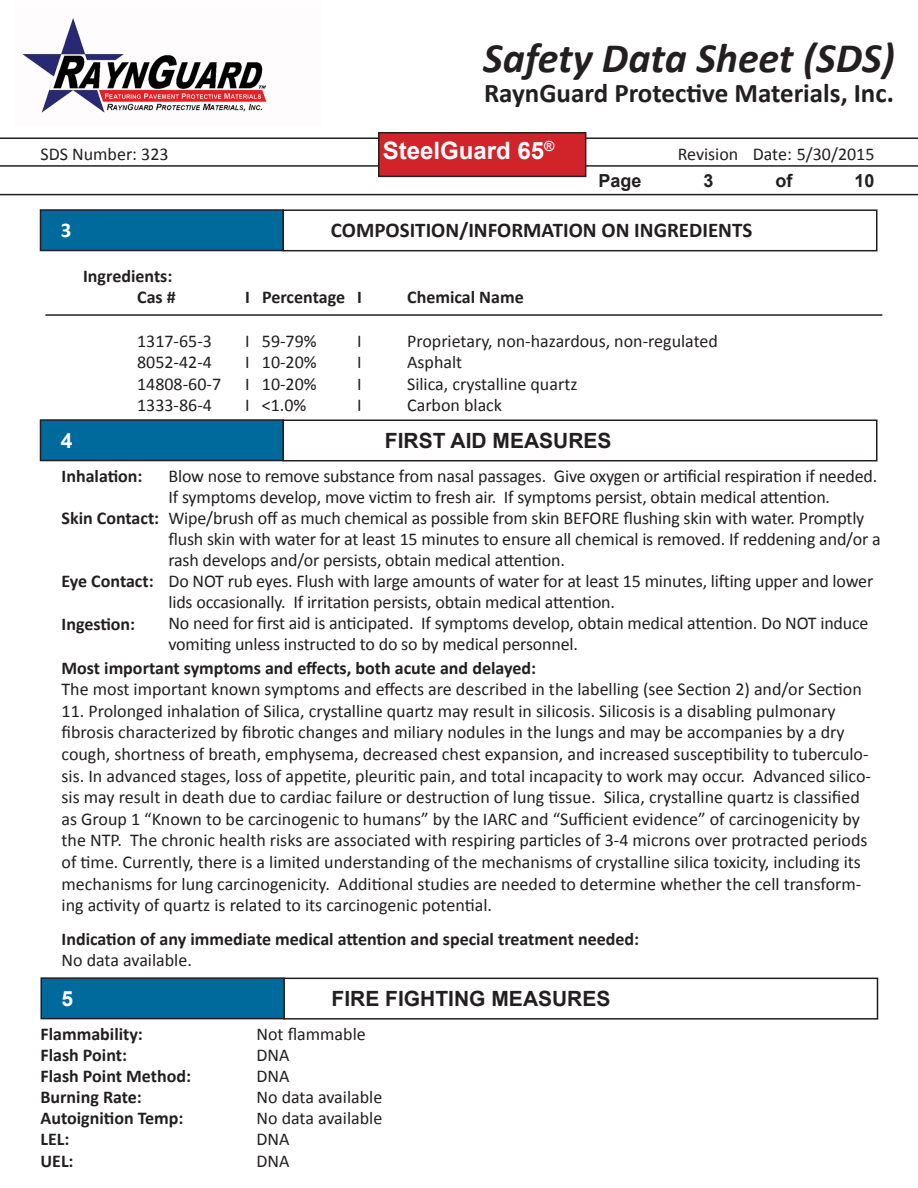
<style>
.page{position:relative;width:918px;height:1188px;background:#fff}
.page>*{position:absolute;margin:0;border:0;box-sizing:border-box;transform-origin:0 0}
.t1{font:italic 700 42px "Calibri";color:#231f20}
.t2{font:700 27px "Calibri";color:#231f20}
.t3{font:700 24px "Arial";color:#fff}
.t4{font:700 21px "Calibri";color:#231f20}
.t5{font:700 21px "Arial";color:#231f20}
.t6{font:700 21px "Arial";color:#fff}
.t7{font:700 21px "Calibri";color:#fff}
.t8{font:18px/21.6px "Calibri";color:#231f20}
.t9{font:700 18px "Calibri";color:#231f20}
.t10{font:700 18px "Arial";color:#231f20}
</style>
<div class="page">
<img style="left:22px;top:18px;width:245px;height:95px">
<hr style="left:0;top:137px;width:918px;height:2px;background:#231f20">
<div style="left:40px;top:210px;width:243px;height:40px;background:#006a9d"></div>
<div style="left:40px;top:209px;width:244px;height:42px;border:2px solid #231f20"></div>
<div style="left:283px;top:209px;width:595px;height:42px;border:2px solid #231f20"></div>
<hr style="left:0;top:165px;width:918px;height:2px;background:#231f20">
<hr style="left:0;top:194px;width:918px;height:1px;background:#231f20">
<div style="left:379px;top:133px;width:207px;height:43px;background:#d1232a"></div>
<div style="left:378px;top:132px;width:208px;height:45px;border:2px solid #231f20"></div>
<hr style="left:45px;top:314px;width:837px;height:2px;background:#231f20">
<div style="left:40px;top:420px;width:243px;height:41px;background:#006a9d"></div>
<div style="left:40px;top:419px;width:244px;height:42px;border:2px solid #231f20"></div>
<div style="left:283px;top:419px;width:595px;height:42px;border:2px solid #231f20"></div>
<div style="left:283px;top:978px;width:595px;height:42px;border:2px solid #231f20"></div>
<div style="left:41px;top:978px;width:243px;height:41px;background:#006a9d"></div>
<div style="left:40px;top:977px;width:245px;height:42px;border:2px solid #231f20"></div>
<h1 class="t1" style="left:483px;top:31px;width:413px">Safety Data Sheet (SDS)</h1>
<h2 class="t2" style="left:484px;top:76px;width:411px">RaynGuard Protective Materials, Inc.</h2>
<h3 class="t3" style="left:383px;top:135px;width:173px">SteelGuard 65<sup>®</sup></h3>
<p class="t8" style="left:40px;top:143px;width:130px">SDS Number: 323</p>
<p class="t8" style="left:678px;top:143px;width:198px">Revision Date: 5/30/2015</p>
<p class="t10" style="left:599px;top:169px;width:45px">Page</p>
<p class="t10" style="left:704px;top:169px;width:12px">3</p>
<p class="t10" style="left:776px;top:169px;width:18px">of</p>
<p class="t10" style="left:854px;top:169px;width:22px">10</p>
<p class="t7" style="left:61px;top:216px;width:12px">3</p>
<p class="t4" style="left:331px;top:216px;width:423px">COMPOSITION/INFORMATION ON INGREDIENTS</p>
<p class="t9" style="left:83px;top:264px;width:91px">Ingredients:</p>
<p class="t9" style="left:137px;top:286px;width:40px">Cas #</p>
<p class="t9" style="left:245px;top:286px;width:118px">I Percentage I</p>
<p class="t9" style="left:407px;top:286px;width:118px">Chemical Name</p>
<p class="t8" style="left:137px;top:330px;width:76px">1317-65-3</p>
<p class="t8" style="left:245px;top:330px;width:73px">I 59-79%</p>
<p class="t8" style="left:357px;top:330px;width:6px">I</p>
<p class="t8" style="left:407px;top:330px;width:312px">Proprietary, non-hazardous, non-regulated</p>
<p class="t8" style="left:137px;top:351px;width:76px">8052-42-4</p>
<p class="t8" style="left:245px;top:351px;width:73px">I 10-20%</p>
<p class="t8" style="left:357px;top:351px;width:6px">I</p>
<p class="t8" style="left:407px;top:351px;width:57px">Asphalt</p>
<p class="t8" style="left:137px;top:373px;width:86px">14808-60-7</p>
<p class="t8" style="left:245px;top:373px;width:73px">I 10-20%</p>
<p class="t8" style="left:357px;top:373px;width:6px">I</p>
<p class="t8" style="left:407px;top:373px;width:172px">Silica, crystalline quartz</p>
<p class="t8" style="left:137px;top:395px;width:76px">1333-86-4</p>
<p class="t8" style="left:245px;top:395px;width:63px">I &lt;1.0%</p>
<p class="t8" style="left:357px;top:395px;width:6px">I</p>
<p class="t8" style="left:407px;top:395px;width:96px">Carbon black</p>
<p class="t6" style="left:61px;top:427px;width:13px">4</p>
<p class="t5" style="left:385px;top:427px;width:228px">FIRST AID MEASURES</p>
<p class="t9" style="left:62px;top:465px;width:82px">Inhalation:</p>
<p class="t9" style="left:62px;top:507px;width:99px">Skin Contact:</p>
<p class="t8" style="left:168px;top:466px;width:710px;line-height:21px">Blow nose to remove substance from nasal passages. Give oxygen or artificial respiration if needed.<br>If symptoms develop, move victim to fresh air. If symptoms persist, obtain medical attention.</p>
<p class="t8" style="left:168px;top:508px;width:714px;line-height:21px">Wipe/brush off as much chemical as possible from skin BEFORE flushing skin with water. Promptly flush skin with water for at least 15 minutes to ensure all chemical is removed. If reddening and/or a rash develops and/or persists, obtain medical attention.</p>
<p class="t8" style="left:168px;top:571px;width:706px;line-height:21px">Do NOT rub eyes. Flush with large amounts of water for at least 15 minutes, lifting upper and lower lids occasionally. If irritation persists, obtain medical attention.</p>
<p class="t8" style="left:168px;top:613px;width:702px;line-height:21px">No need for first aid is anticipated. If symptoms develop, obtain medical attention. Do NOT induce vomiting unless instructed to do so by medical personnel.</p>
<p class="t9" style="left:62px;top:656px;width:476px">Most important symptoms and effects, both acute and delayed:</p>
<p class="t8" style="left:62px;top:678px;width:802px">The most important known symptoms and effects are described in the labelling (see Section 2) and/or Section</p>
<p class="t8" style="left:62px;top:700px;width:811px">11. Prolonged inhalation of Silica, crystalline quartz may result in silicosis. Silicosis is a disabling pulmonary fibrosis characterized by fibrotic changes and miliary nodules in the lungs and may be accompanies by a dry cough, shortness of breath, emphysema, decreased chest expansion, and increased susceptibility to tuberculo&shy;sis. In advanced stages, loss of appetite, pleuritic pain, and total incapacity to work may occur. Advanced silico&shy;sis may result in death due to cardiac failure or destruction of lung tissue. Silica, crystalline quartz is classified as Group 1 “Known to be carcinogenic to humans” by the IARC and “Sufficient evidence” of carcinogenicity by the NTP. The chronic health risks are associated with respiring particles of 3-4 microns over protracted periods of time. Currently, there is a limited understanding of the mechanisms of crystalline silica toxicity, including its mechanisms for lung carcinogenicity. Additional studies are needed to determine whether the cell transform&shy;ing activity of quartz is related to its carcinogenic potential.</p>
<p class="t9" style="left:62px;top:927px;width:579px">Indication of any immediate medical attention and special treatment needed:</p>
<p class="t8" style="left:62px;top:950px;width:132px">No data available.</p>
<p class="t6" style="left:62px;top:985px;width:13px">5</p>
<p class="t5" style="left:332px;top:985px;width:280px">FIRE FIGHTING MEASURES</p>
<p class="t9" style="left:40px;top:1023px;width:104px">Flammability:</p>
<p class="t8" style="left:256px;top:1024px;width:111px">Not flammable</p>
<p class="t9" style="left:40px;top:1044px;width:88px">Flash Point:</p>
<p class="t8" style="left:256px;top:1045px;width:35px">DNA</p>
<p class="t9" style="left:40px;top:1065px;width:152px">Flash Point Method:</p>
<p class="t8" style="left:257px;top:1066px;width:35px">DNA</p>
<p class="t9" style="left:40px;top:1086px;width:103px">Burning Rate:</p>
<p class="t8" style="left:256px;top:1087px;width:127px">No data available</p>
<p class="t9" style="left:40px;top:1107px;width:144px">Autoignition Temp:</p>
<p class="t8" style="left:257px;top:1108px;width:127px">No data available</p>
<p class="t9" style="left:40px;top:1128px;width:30px">LEL:</p>
<p class="t8" style="left:257px;top:1129px;width:35px">DNA</p>
<p class="t9" style="left:40px;top:1149px;width:35px">UEL:</p>
<p class="t8" style="left:257px;top:1150px;width:35px">DNA</p>
<p class="t9" style="left:62px;top:570px;width:94px">Eye Contact:</p>
<p class="t9" style="left:62px;top:612px;width:75px">Ingestion:</p>
</div>
